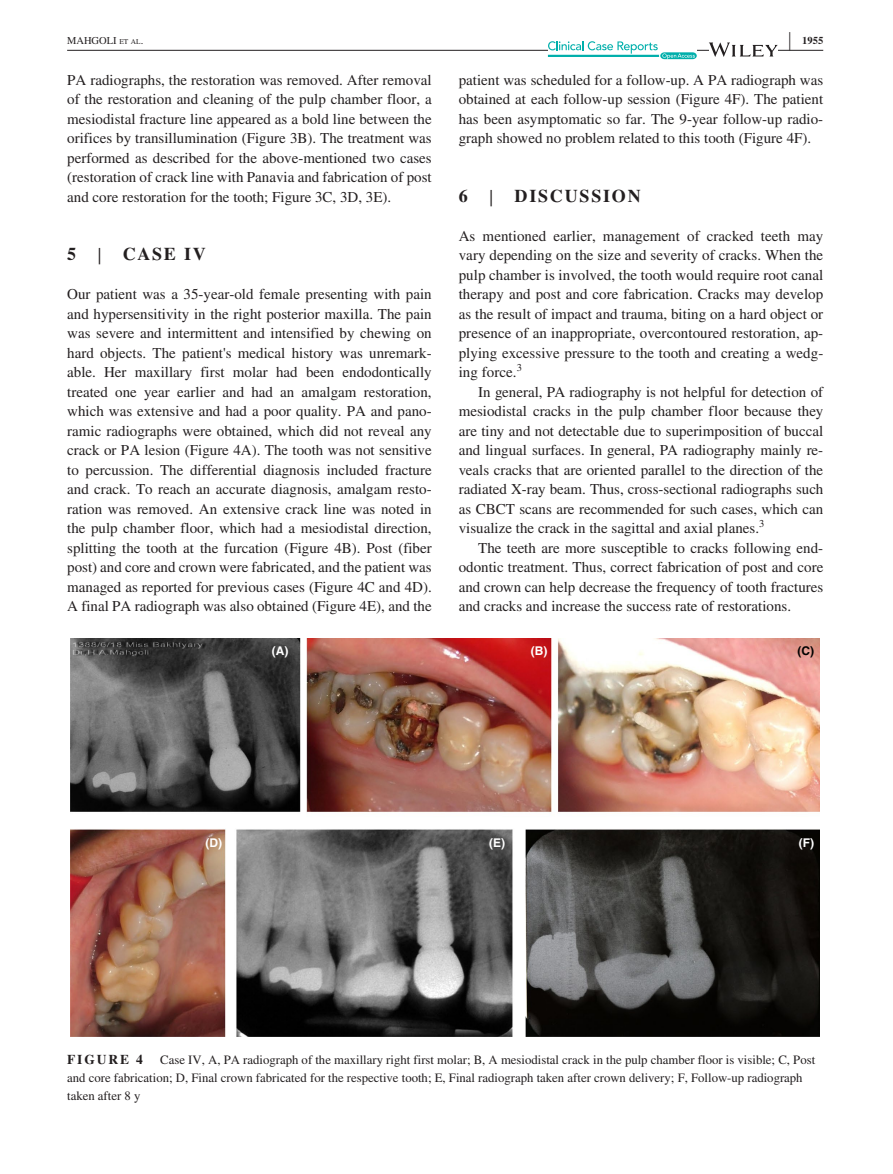
<style>
.page{position:relative;width:893px;height:1174px;background:#fff}
.page>*{position:absolute;margin:0;border:0;box-sizing:border-box;transform-origin:0 0}
.t1{font:700 25.95px "STIX";color:#231f20;scale:.36 1}
.t2{font:700 18px "STIX";letter-spacing:.1em;color:#231f20}
.t3{font:15px/19.5px "STIX";color:#231f20;text-align:justify}
.t4{font:700 13.5px "STIX";letter-spacing:.14em;color:#231f20}
.t5{font:12.75px/18px "STIX";color:#231f20}
.t6{font:700 12px "Helvetica";color:#fff}
.t7{font:700 12px "Helvetica";color:#000}
.t8{font:10.5px "STIX";color:#231f20}
.t9{font:700 10.5px "STIX";color:#231f20}
.t10{font:10.5px "STIX";color:#231f20}
.s1{font-size:7.35px}
.s2{font-weight:400;font-size:23.7px}
</style>
<div class="page">
<hr style="left:67px;top:50px;width:756px;height:1px;background:#231f20">
<svg style="left:548px;top:41px;width:149px;height:18px"></svg>
<svg style="left:709px;top:42px;width:69px;height:15px"></svg>
<img style="left:71px;top:638px;width:749px;height:398px">
<h1 class="t1" style="left:789px;top:26px;width:7px">|</h1>
<p class="t8" style="left:67px;top:33px;width:78px">MAHGOLI <span class="s1">et al</span> .</p>
<p class="t9" style="left:802px;top:34px;width:22px">1955</p>
<p class="t3" style="left:67px;top:71px;width:366px">PA radiographs, the restoration was removed. After removal of the restoration and cleaning of the pulp chamber floor, a mesiodistal fracture line appeared as a bold line between the orifices by transillumination (Figure 3B). The treatment was performed as described for the above‐mentioned two cases (restoration of crack line with Panavia and fabrication of post and core restoration for the tooth; Figure 3C, 3D, 3E).</p>
<p class="t3" style="left:459px;top:71px;width:366px">patient was scheduled for a follow‐up. A PA radiograph was obtained at each follow‐up session (Figure 4F). The patient has been asymptomatic so far. The 9‐year follow‐up radio&shy;graph showed no problem related to this tooth (Figure 4F).</p>
<p class="t2" style="left:459px;top:185px;width:184px">6 <span class="s2">|</span> DISCUSSION</p>
<p class="t3" style="left:459px;top:227px;width:366px">As mentioned earlier, management of cracked teeth may vary depending on the size and severity of cracks. When the pulp chamber is involved, the tooth would require root canal therapy and post and core fabrication. Cracks may develop as the result of impact and trauma, biting on a hard object or presence of an inappropriate, overcontoured restoration, ap&shy;plying excessive pressure to the tooth and creating a wedg&shy;ing force.</p>
<p class="t2" style="left:67px;top:243px;width:140px">5 <span class="s2">|</span> CASE IV</p>
<p class="t3" style="left:67px;top:285px;width:366px">Our patient was a 35‐year‐old female presenting with pain and hypersensitivity in the right posterior maxilla. The pain was severe and intermittent and intensified by chewing on hard objects. The patient's medical history was unremark&shy;able. Her maxillary first molar had been endodontically treated one year earlier and had an amalgam restoration, which was extensive and had a poor quality. PA and pano&shy;ramic radiographs were obtained, which did not reveal any crack or PA lesion (Figure 4A). The tooth was not sensitive to percussion. The differential diagnosis included fracture and crack. To reach an accurate diagnosis, amalgam resto&shy;ration was removed. An extensive crack line was noted in the pulp chamber floor, which had a mesiodistal direction, splitting the tooth at the furcation (Figure 4B). Post (fiber post) and core and crown were fabricated, and the patient was managed as reported for previous cases (Figure 4C and 4D).<br>A final PA radiograph was also obtained (Figure 4E), and the</p>
<p class="t10" style="left:517px;top:360px;width:7px">3</p>
<p class="t3" style="left:459px;top:383px;width:366px;text-indent:20px">In general, PA radiography is not helpful for detection of mesiodistal cracks in the pulp chamber floor because they are tiny and not detectable due to superimposition of buccal and lingual surfaces. In general, PA radiography mainly re&shy;veals cracks that are oriented parallel to the direction of the radiated X‐ray beam. Thus, cross‐sectional radiographs such as CBCT scans are recommended for such cases, which can visualize the crack in the sagittal and axial planes.</p>
<p class="t10" style="left:759px;top:516px;width:7px">3</p>
<p class="t3" style="left:459px;top:539px;width:366px;text-indent:20px">The teeth are more susceptible to cracks following end&shy;odontic treatment. Thus, correct fabrication of post and core and crown can help decrease the frequency of tooth fractures and cracks and increase the success rate of restorations.</p>
<p class="t6" style="left:272px;top:643px;width:18px">(A)</p>
<p class="t6" style="left:531px;top:643px;width:18px">(B)</p>
<p class="t7" style="left:797px;top:643px;width:18px">(C)</p>
<p class="t6" style="left:205px;top:835px;width:18px">(D)</p>
<p class="t6" style="left:489px;top:835px;width:17px">(E)</p>
<p class="t6" style="left:799px;top:835px;width:17px">(F)</p>
<p class="t4" style="left:67px;top:1051px;width:77px">FIGURE 4</p>
<p class="t5" style="left:67px;top:1051px;width:749px;text-indent:93px">Case IV, A, PA radiograph of the maxillary right first molar; B, A mesiodistal crack in the pulp chamber floor is visible; C, Post and core fabrication; D, Final crown fabricated for the respective tooth; E, Final radiograph taken after crown delivery; F, Follow‐up radiograph taken after 8 y</p>
</div>
